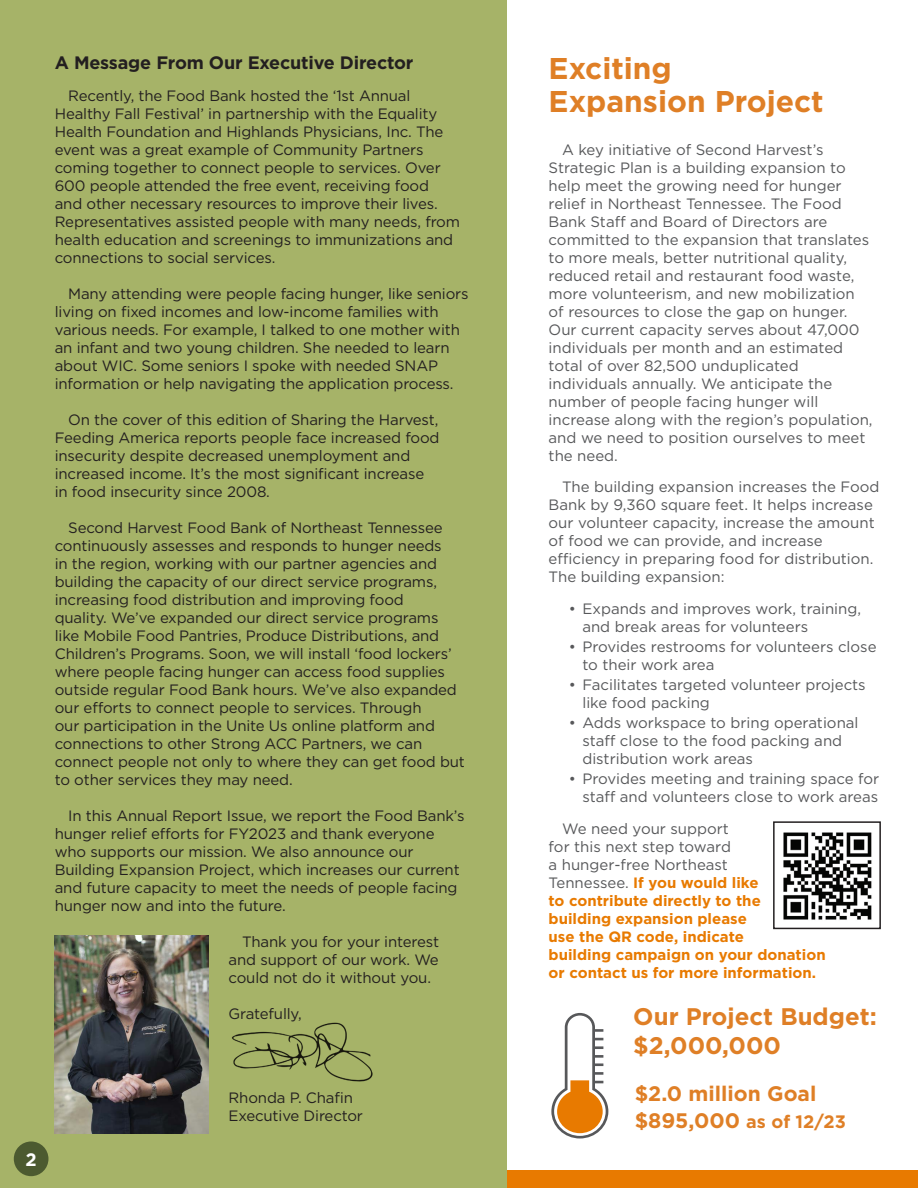
<style>
.page{position:relative;width:918px;height:1188px;background:#fff}
.page>*{position:absolute;margin:0;border:0;box-sizing:border-box;transform-origin:0 0}
.t1{font:700 30px/33px "Gotham";color:#df7f26}
.t2{font:700 24px/28.8px "Gotham";color:#df7f26}
.t3{font:700 21px "Gotham";color:#df7f26}
.t4{font:700 18px "Gotham";letter-spacing:-.01em;color:#231f20}
.t5{font:700 18px "Gotham";color:#df7f26}
.t6{font:700 18px "Gotham";color:#fff}
.t7{font:15px/18px "Gotham";letter-spacing:-.01em;color:#231f20}
.t8{font:15px/18px "Gotham";color:#57585a}
.t9{font:700 15px/18px "Gotham";color:#e87a00}
.s1{font-weight:400;color:#57585a}
.s2{font-size:21px}
</style>
<div class="page">
<div style="left:0;top:1170px;width:918px;height:18px;background:#e87a00"></div>
<div style="left:0;top:0;width:506px;height:1188px;background:#a6b368"></div>
<img style="left:232px;top:1022px;width:141px;height:60px">
<div style="left:14px;top:1141px;width:34px;height:35px;background:#4c5a30;border-radius:50%"></div>
<hr style="left:917px;top:83px;width:1px;height:344px;background:#f9e0c8">
<hr style="left:917px;top:0;width:1px;height:102px;background:#df7f26">
<svg style="left:551px;top:1013px;width:57px;height:125px"></svg>
<img style="left:55px;top:936px;width:153px;height:198px">
<img style="left:783px;top:832px;width:89px;height:88px">
<div style="left:773px;top:821px;width:108px;height:108px;border:2px solid #231f20"></div>
<p class="t4" style="left:55px;top:51px;width:360px">A Message From Our Executive Director</p>
<p class="t7" style="left:55px;top:86px;width:407px;text-indent:14px">Recently, the Food Bank hosted the ‘1st Annual Healthy Fall Festival’ in partnership with the Equality Health Foundation and Highlands Physicians, Inc. The event was a great example of Community Partners coming together to connect people to services. Over 600 people attended the free event, receiving food and other necessary resources to improve their lives.<br>Representatives assisted people with many needs, from health education and screenings to immunizations and connections to social services.</p>
<p class="t7" style="left:55px;top:284px;width:415px;text-indent:14px">Many attending were people facing hunger, like seniors living on fixed incomes and low-income families with various needs. For example, I talked to one mother with an infant and two young children. She needed to learn about WIC. Some seniors I spoke with needed SNAP information or help navigating the application process.</p>
<p class="t7" style="left:55px;top:410px;width:386px;text-indent:14px">On the cover of this edition of Sharing the Harvest, Feeding America reports people face increased food insecurity despite decreased unemployment and increased income. It’s the most significant increase in food insecurity since 2008.</p>
<p class="t7" style="left:55px;top:518px;width:412px;text-indent:14px">Second Harvest Food Bank of Northeast Tennessee continuously assesses and responds to hunger needs<br>in the region, working with our partner agencies and building the capacity of our direct service programs, increasing food distribution and improving food<br>quality. We’ve expanded our direct service programs like Mobile Food Pantries, Produce Distributions, and Children’s Programs. Soon, we will install ‘food lockers’ where people facing hunger can access food supplies outside regular Food Bank hours. We’ve also expanded our efforts to connect people to services. Through<br>our participation in the Unite Us online platform and connections to other Strong ACC Partners, we can connect people not only to where they can get food but to other services they may need.</p>
<p class="t7" style="left:55px;top:806px;width:411px;text-indent:14px">In this Annual Report Issue, we report the Food Bank’s hunger relief efforts for FY2023 and thank everyone who supports our mission. We also announce our Building Expansion Project, which increases our current and future capacity to meet the needs of people facing hunger now and into the future.</p>
<p class="t7" style="left:229px;top:932px;width:212px;text-align:justify;text-indent:14px">Thank you for your interest and support of our work. We could not do it without you.</p>
<p class="t7" style="left:229px;top:1004px;width:75px">Gratefully,</p>
<p class="t6" style="left:25px;top:1148px;width:13px">2</p>
<p class="t7" style="left:229px;top:1089px;width:136px">Rhonda P. Chafin<br>Executive Director</p>
<h1 class="t1" style="left:549px;top:51px;width:277px">Exciting<br>Expansion Project</h1>
<p class="t8" style="left:549px;top:140px;width:325px;text-indent:14px">A key initiative of Second Harvest’s Strategic Plan is a building expansion to help meet the growing need for hunger relief in Northeast Tennessee. The Food Bank Staff and Board of Directors are committed to the expansion that translates to more meals, better nutritional quality, reduced retail and restaurant food waste, more volunteerism, and new mobilization of resources to close the gap on hunger.<br>Our current capacity serves about 47,000 individuals per month and an estimated total of over 82,500 unduplicated individuals annually. We anticipate the number of people facing hunger will increase along with the region’s population, and we need to position ourselves to meet the need.</p>
<p class="t8" style="left:549px;top:478px;width:332px;text-indent:14px">The building expansion increases the Food Bank by 9,360 square feet. It helps increase our volunteer capacity, increase the amount of food we can provide, and increase efficiency in preparing food for distribution.<br>The building expansion:</p>
<p class="t8" style="left:582px;top:599px;width:280px;text-indent:-14px">• Expands and improves work, training, and break areas for volunteers</p>
<p class="t8" style="left:582px;top:637px;width:296px;text-indent:-14px">• Provides restrooms for volunteers close to their work area</p>
<p class="t8" style="left:582px;top:675px;width:285px;text-indent:-14px">• Facilitates targeted volunteer projects like food packing</p>
<p class="t8" style="left:582px;top:714px;width:278px;text-indent:-14px">• Adds workspace to bring operational staff close to the food packing and distribution work areas</p>
<p class="t8" style="left:569px;top:770px;width:312px;text-align:right">• Provides meeting and training space for staff and volunteers close to work areas</p>
<p class="t9" style="left:549px;top:820px;width:279px;text-indent:14px"><span class="s1">We need your support<br>for this next step toward<br>a hunger-free Northeast<br>Tennessee.</span> If you would like<br>to contribute directly to the building expansion please<br>use the QR code, indicate<br>building campaign on your donation or contact us for more information.</p>
<h2 class="t2" style="left:633px;top:1002px;width:245px">Our Project Budget: $2,000,000</h2>
<h3 class="t3" style="left:635px;top:1080px;width:183px">$2.0 million Goal</h3>
<p class="t5" style="left:635px;top:1110px;width:213px"><span class="s2">$895,000</span> as of 12/23</p>
</div>
